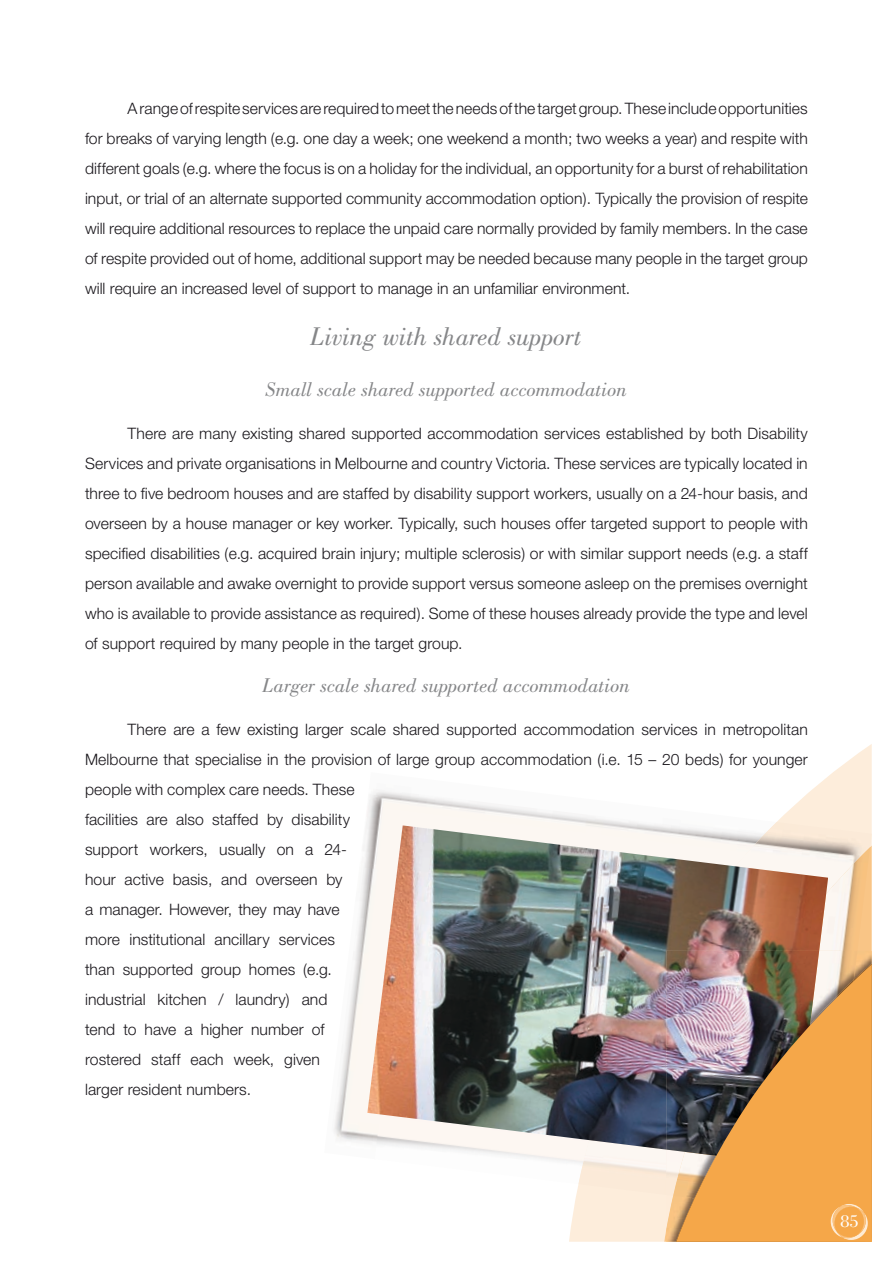
<style>
.page{position:relative;width:893px;height:1263px;background:#fff}
.page>*{position:absolute;margin:0;border:0;box-sizing:border-box;transform-origin:0 0}
.t1{font:italic 27px "Bodoni BT";letter-spacing:-.005em;color:#858688}
.t2{font:italic 21px "Bodoni BT";letter-spacing:-.005em;color:#858688}
.t3{font:18px "Bodoni";color:#fff}
.t4{font:300 15.75px/30px "Helvetica Neue";letter-spacing:.005em;color:#1a171c;text-align:justify}
</style>
<div class="page">
<svg style="left:569px;top:744px;width:303px;height:498px"></svg>
<img style="left:363px;top:772px;width:413px;height:95px">
<img style="left:334px;top:867px;width:33px;height:276px">
<img style="left:442px;top:1149px;width:136px;height:35px">
<img style="left:578px;top:822px;width:294px;height:373px">
<img style="left:828px;top:847px;width:42px;height:104px">
<img style="left:367px;top:825px;width:461px;height:324px">
<img style="left:666px;top:1165px;width:7px;height:31px">
<img style="left:666px;top:951px;width:153px;height:214px">
<img style="left:676px;top:964px;width:196px;height:278px">
<img style="left:676px;top:998px;width:192px;height:244px">
<p class="t4" style="left:85px;top:93px;width:724px;text-indent:43px">A range of respite services are required to meet the needs of the target group. These include opportunities for breaks of varying length (e.g. one day a week; one weekend a month; two weeks a year) and respite with different goals (e.g. where the focus is on a holiday for the individual, an opportunity for a burst of rehabilitation input, or trial of an alternate supported community accommodation option). Typically the provision of respite will require additional resources to replace the unpaid care normally provided by family members. In the case of respite provided out of home, additional support may be needed because many people in the target group will require an increased level of support to manage in an unfamiliar environment.</p>
<h1 class="t1" style="left:311px;top:320px;width:273px">Living with shared support</h1>
<h2 class="t2" style="left:266px;top:377px;width:363px">Small scale shared supported accommodation</h2>
<p class="t4" style="left:85px;top:418px;width:724px;text-indent:43px">There are many existing shared supported accommodation services established by both Disability Services and private organisations in Melbourne and country Victoria. These services are typically located in three to five bedroom houses and are staffed by disability support workers, usually on a 24-hour basis, and overseen by a house manager or key worker. Typically, such houses offer targeted support to people with specified disabilities (e.g. acquired brain injury; multiple sclerosis) or with similar support needs (e.g. a staff person available and awake overnight to provide support versus someone asleep on the premises overnight who is available to provide assistance as required). Some of these houses already provide the type and level of support required by many people in the target group.</p>
<h2 class="t2" style="left:263px;top:672px;width:369px">Larger scale shared supported accommodation</h2>
<p class="t4" style="left:85px;top:714px;width:724px;text-align:left;text-indent:43px">There are a few existing larger scale shared supported accommodation services in metropolitan Melbourne that specialise in the provision of large group accommodation (i.e. 15 – 20 beds) for younger people with complex care needs. These<br>facilities are also staffed by disability<br>support workers, usually on a 24-<br>hour active basis, and overseen by<br>a manager. However, they may have<br>more institutional ancillary services<br>than supported group homes (e.g.<br>industrial kitchen / laundry) and<br>tend to have a higher number of<br>rostered staff each week, given<br>larger resident numbers.</p>
<p class="t3" style="left:841px;top:1211px;width:19px">85</p>
</div>
